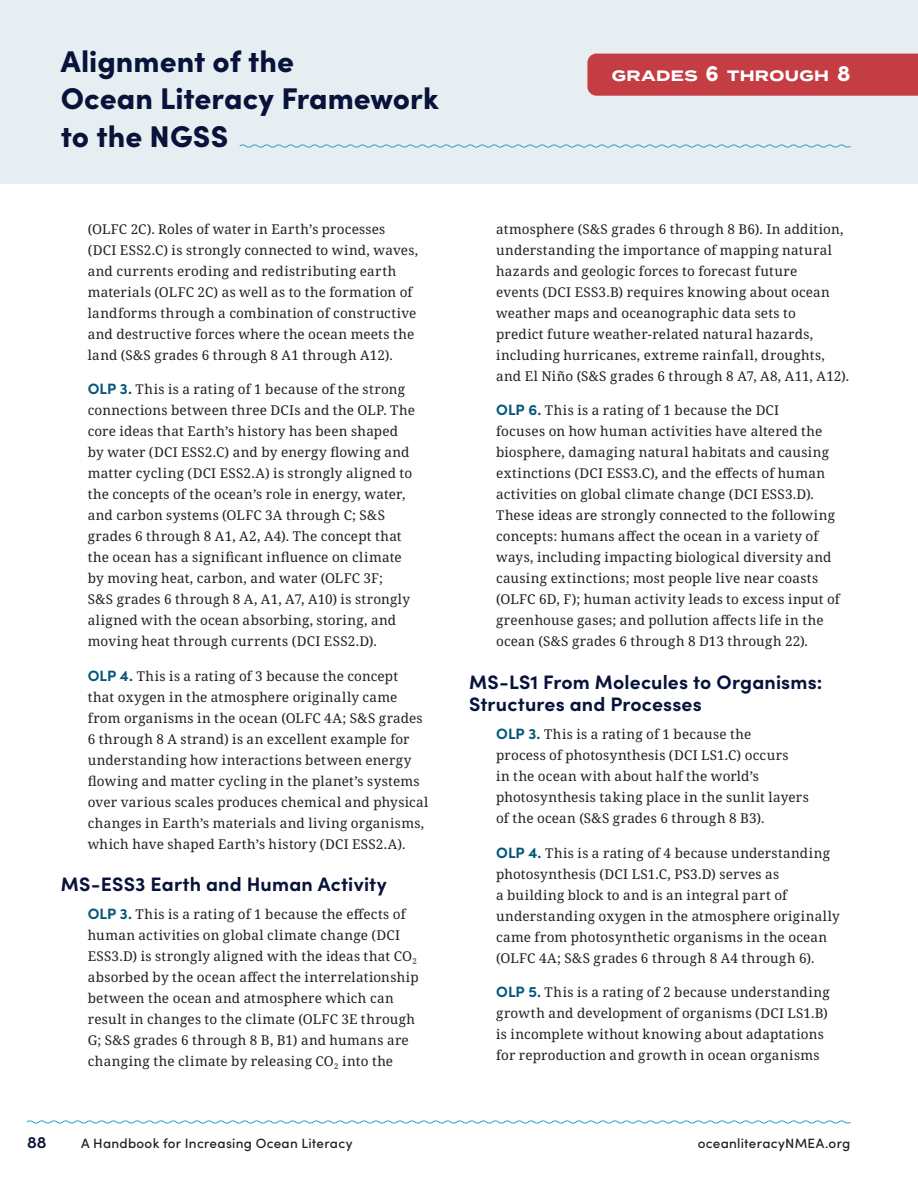
<style>
.page{position:relative;width:918px;height:1188px;background:#fff}
.page>*{position:absolute;margin:0;border:0;box-sizing:border-box;transform-origin:0 0}
.t1{font:900 30px/37.5px "Sofia Pro";color:#08133b}
.H6_NGSS_dark_blue_sp{font:700 19.5px/22.5px "Sofia Pro";letter-spacing:.005em;color:#08133b}
.t2{font:600 16.5px "Sofia Pro";color:#08133b}
.t3{font:700 15px "Termina";letter-spacing:.025em;color:#fff}
.P_Indented_Medium_NG{font:13.5px/21px "Noto Serif";letter-spacing:.02em;color:#231f20}
.t4{font:500 13.5px "Sofia Pro";letter-spacing:.02em;color:#231f20}
.s1{font-family:"Sofia Pro";font-weight:700;font-size:15px;color:#04567a}
.s2{font-family:"Sofia Pro";font-weight:900;font-size:22.5px}
</style>
<div class="page">
<div style="left:0;top:0;width:918px;height:184px;background:#e7eef1"></div>
<svg style="left:26px;top:1120px;width:825px;height:4px"></svg>
<svg style="left:239px;top:144px;width:612px;height:4px"></svg>
<div style="left:587px;top:54px;width:331px;height:42px;background:#c43d43"></div>
<h1 class="t1" style="left:61px;top:40px;width:380px">Alignment of the<br>Ocean Literacy Framework to the NGSS</h1>
<p class="P_Indented_Medium_NG" style="left:88px;top:219px;width:332px">(OLFC 2C). Roles of water in Earth’s processes<br>(DCI ESS2.C) is strongly connected to wind, waves, and currents eroding and redistributing earth materials (OLFC 2C) as well as to the formation of landforms through a combination of constructive and destructive forces where the ocean meets the land (S&amp;S grades 6 through 8 A1 through A12).</p>
<p class="P_Indented_Medium_NG" style="left:88px;top:379px;width:329px"><span class="s1">OLP 3.</span> This is a rating of 1 because of the strong connections between three DCIs and the OLP. The core ideas that Earth’s history has been shaped by water (DCI ESS2.C) and by energy flowing and matter cycling (DCI ESS2.A) is strongly aligned to the concepts of the ocean’s role in energy, water, and carbon systems (OLFC 3A through C; S&amp;S grades 6 through 8 A1, A2, A4). The concept that the ocean has a significant influence on climate by moving heat, carbon, and water (OLFC 3F;<br>S&amp;S grades 6 through 8 A, A1, A7, A10) is strongly aligned with the ocean absorbing, storing, and moving heat through currents (DCI ESS2.D).</p>
<p class="P_Indented_Medium_NG" style="left:88px;top:666px;width:342px"><span class="s1">OLP 4.</span> This is a rating of 3 because the concept<br>that oxygen in the atmosphere originally came from organisms in the ocean (OLFC 4A; S&amp;S grades 6 through 8 A strand) is an excellent example for understanding how interactions between energy flowing and matter cycling in the planet’s systems over various scales produces chemical and physical changes in Earth’s materials and living organisms, which have shaped Earth’s history (DCI ESS2.A).</p>
<h6 class="H6_NGSS_dark_blue_sp" style="left:61px;top:872px;width:328px">MS-ESS3 Earth and Human Activity</h6>
<p class="P_Indented_Medium_NG" style="left:88px;top:904px;width:332px"><span class="s1">OLP 3.</span> This is a rating of 1 because the effects of human activities on global climate change (DCI ESS3.D) is strongly aligned with the ideas that CO<sub>2 </sub>absorbed by the ocean affect the interrelationship between the ocean and atmosphere which can result in changes to the climate (OLFC 3E through G; S&amp;S grades 6 through 8 B, B1) and humans are changing the climate by releasing CO<sub>2</sub> into the</p>
<p class="t3" style="left:612px;top:65px;width:240px">GRADES <span class="s2">6</span> THROUGH <span class="s2">8</span></p>
<p class="P_Indented_Medium_NG" style="left:496px;top:219px;width:355px">atmosphere (S&amp;S grades 6 through 8 B6). In addition, understanding the importance of mapping natural hazards and geologic forces to forecast future<br>events (DCI ESS3.B) requires knowing about ocean weather maps and oceanographic data sets to<br>predict future weather-related natural hazards, including hurricanes, extreme rainfall, droughts, and El Niño (S&amp;S grades 6 through 8 A7, A8, A11, A12).</p>
<p class="P_Indented_Medium_NG" style="left:496px;top:400px;width:345px"><span class="s1">OLP 6.</span> This is a rating of 1 because the DCI<br>focuses on how human activities have altered the biosphere, damaging natural habitats and causing extinctions (DCI ESS3.C), and the effects of human activities on global climate change (DCI ESS3.D).<br>These ideas are strongly connected to the following concepts: humans affect the ocean in a variety of ways, including impacting biological diversity and causing extinctions; most people live near coasts (OLFC 6D, F); human activity leads to excess input of greenhouse gases; and pollution affects life in the ocean (S&amp;S grades 6 through 8 D13 through 22).</p>
<h6 class="H6_NGSS_dark_blue_sp" style="left:469px;top:669px;width:355px">MS-LS1 From Molecules to Organisms:<br>Structures and Processes</h6>
<p class="P_Indented_Medium_NG" style="left:496px;top:724px;width:314px"><span class="s1">OLP 3.</span> This is a rating of 1 because the<br>process of photosynthesis (DCI LS1.C) occurs<br>in the ocean with about half the world’s photosynthesis taking place in the sunlit layers of the ocean (S&amp;S grades 6 through 8 B3).</p>
<p class="P_Indented_Medium_NG" style="left:496px;top:843px;width:345px"><span class="s1">OLP 4.</span> This is a rating of 4 because understanding photosynthesis (DCI LS1.C, PS3.D) serves as<br>a building block to and is an integral part of understanding oxygen in the atmosphere originally came from photosynthetic organisms in the ocean (OLFC 4A; S&amp;S grades 6 through 8 A4 through 6).</p>
<p class="P_Indented_Medium_NG" style="left:496px;top:982px;width:335px"><span class="s1">OLP 5.</span> This is a rating of 2 because understanding growth and development of organisms (DCI LS1.B) is incomplete without knowing about adaptations for reproduction and growth in ocean organisms</p>
<p class="t2" style="left:27px;top:1130px;width:21px">88</p>
<p class="t4" style="left:81px;top:1133px;width:273px">A Handbook for Increasing Ocean Literacy</p>
<p class="t4" style="left:698px;top:1133px;width:154px">oceanliteracyNMEA.org</p>
</div>
